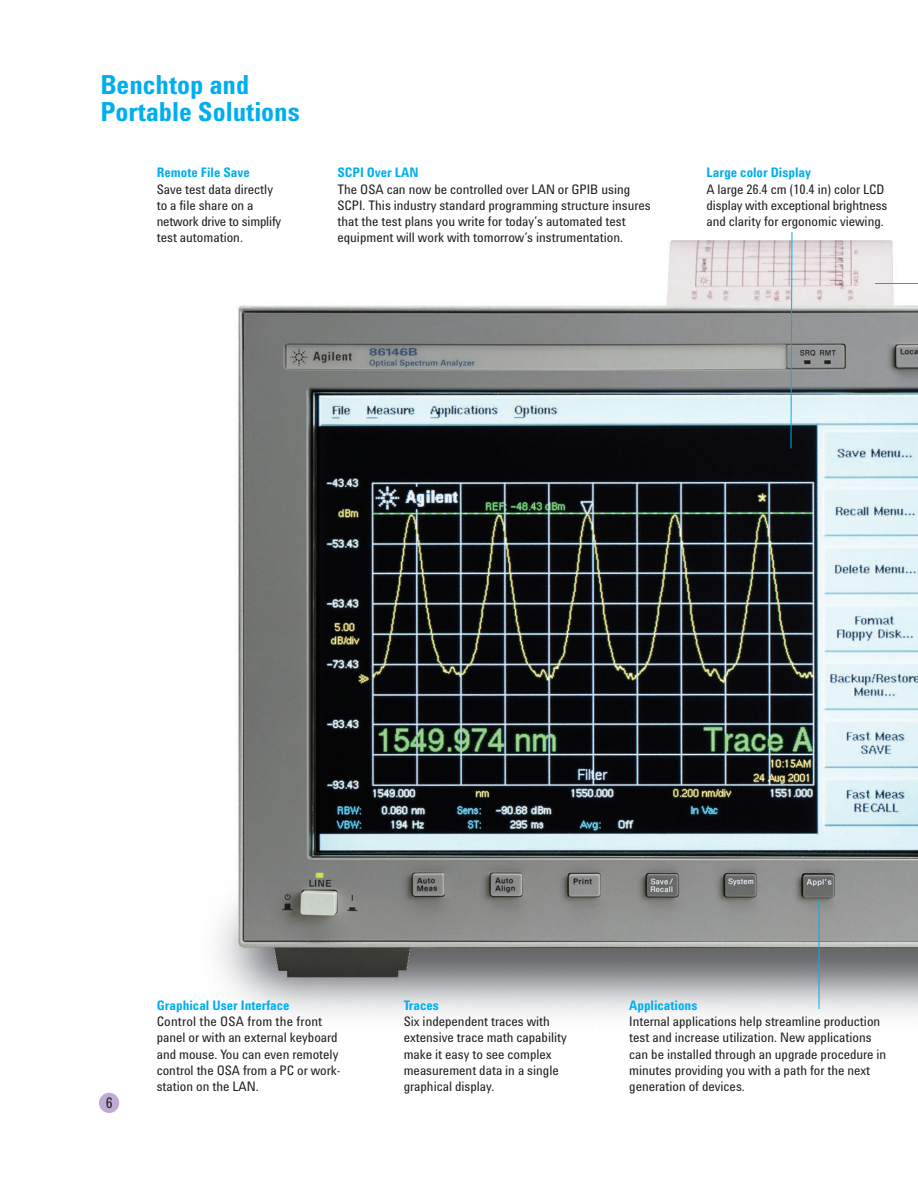
<style>
.page{position:relative;width:918px;height:1188px;background:#fff}
.page>*{position:absolute;margin:0;border:0;box-sizing:border-box;transform-origin:0 0}
.t1{font:700 27px/27px "Agilent Cond";color:#00aeef}
.t2{font:15px "Agilent Cond";color:#231f20}
.t3{font:13.5px/16.2px "Agilent Cond";color:#231f20}
.t4{font:700 13.5px "Agilent Cond";color:#00aeef}
</style>
<div class="page">
<div style="left:99px;top:1093px;width:20px;height:20px;background:#bfaad1;border-radius:50%"></div>
<img style="left:219px;top:240px;width:699px;height:776px">
<hr style="left:875px;top:283px;width:43px;height:1px;background:#00aeef">
<hr style="left:819px;top:899px;width:1px;height:110px;background:#00aeef">
<div style="left:336px;top:166px;width:322px;height:82px;background:#fff"></div>
<svg style="left:790px;top:232px;width:3px;height:217px"></svg>
<h1 class="t1" style="left:100px;top:73px;width:201px">Benchtop and<br>Portable Solutions</h1>
<p class="t4" style="left:157px;top:168px;width:95px">Remote File Save</p>
<p class="t3" style="left:157px;top:182px;width:126px">Save test data directly to a file share on a network drive to simplify test automation.</p>
<p class="t4" style="left:337px;top:168px;width:82px">SCPI Over LAN</p>
<p class="t3" style="left:337px;top:182px;width:315px">The OSA can now be controlled over LAN or GPIB using SCPI. This industry standard programming structure insures that the test plans you write for today’s automated test equipment will work with tomorrow’s instrumentation.</p>
<p class="t4" style="left:706px;top:168px;width:106px">Large color Display</p>
<p class="t3" style="left:706px;top:182px;width:182px">A large 26.4 cm (10.4 in) color LCD display with exceptional brightness and clarity for ergonomic viewing.</p>
<p class="t2" style="left:106px;top:1097px;width:8px">6</p>
<p class="t4" style="left:157px;top:1000px;width:134px">Graphical User Interface</p>
<p class="t3" style="left:157px;top:1014px;width:186px">Control the OSA from the front panel or with an external keyboard and mouse. You can even remotely control the OSA from a PC or work&shy;station on the LAN.</p>
<p class="t4" style="left:404px;top:1000px;width:37px">Traces</p>
<p class="t3" style="left:404px;top:1014px;width:165px">Six independent traces with extensive trace math capability make it easy to see complex measurement data in a single graphical display.</p>
<p class="t4" style="left:629px;top:1000px;width:70px">Applications</p>
<p class="t3" style="left:629px;top:1014px;width:259px">Internal applications help streamline production test and increase utilization. New applications can be installed through an upgrade procedure in minutes providing you with a path for the next generation of devices.</p>
</div>
